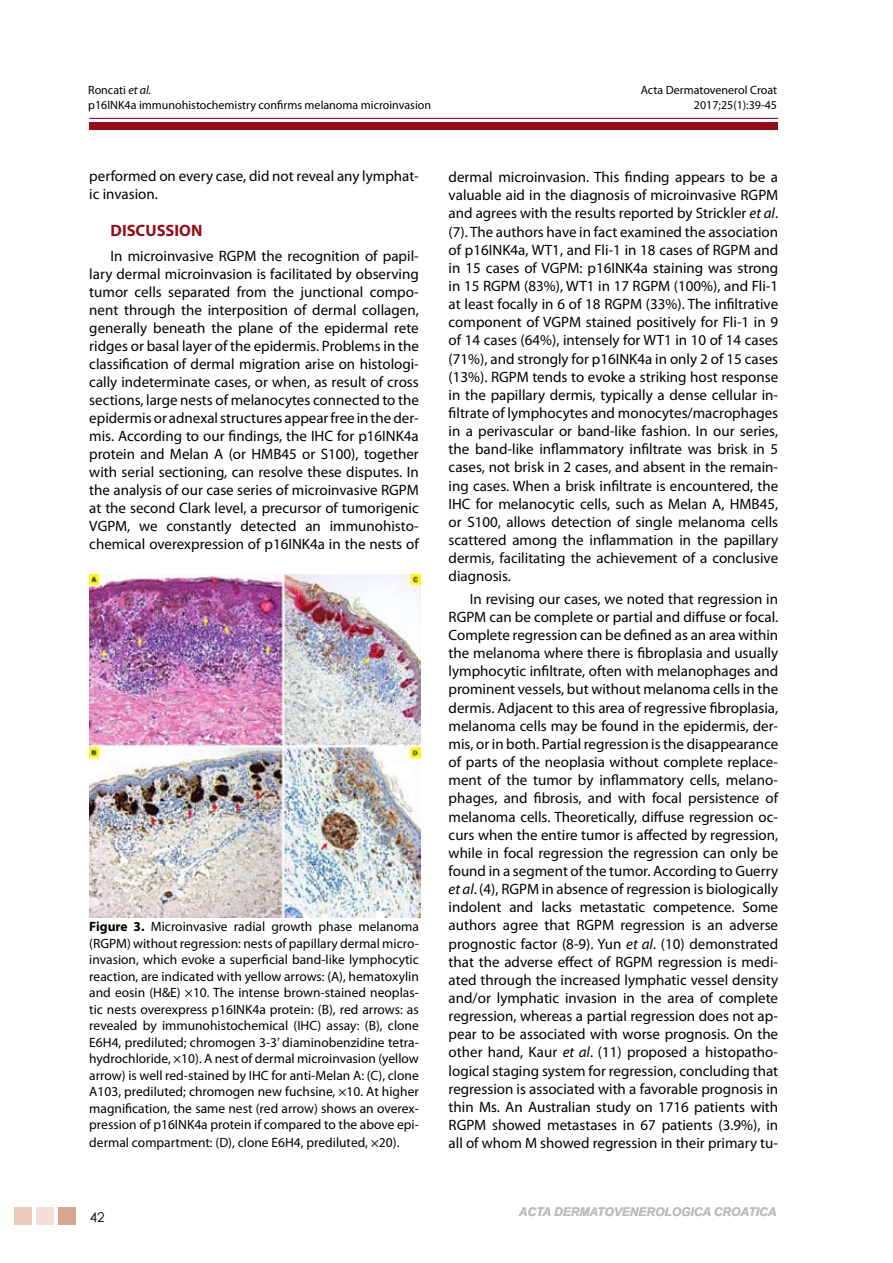
<style>
.page{position:relative;width:893px;height:1263px;background:#fff}
.page>*{position:absolute;margin:0;border:0;box-sizing:border-box;transform-origin:0 0}
.t1{font:700 16.5px "Myriad Pro";color:#930d17}
.t2{font:15px/18.1px "Myriad Pro";color:#000;text-align:justify}
.t3{font:13.5px/16.5px "Myriad Pro";color:#000;text-align:justify}
.t4{font:13.5px "Century Gothic";color:#000}
.t5{font:12px "Myriad Pro";color:#000}
.t6{font:italic 700 12px "Arial";color:#bcbdbe}
.s1{font-style:italic}
.s2{font-weight:700}
</style>
<div class="page">
<div style="left:89px;top:122px;width:689px;height:8px;background:#930d17"></div>
<hr style="left:89px;top:118px;width:689px;height:1px;background:#930d17">
<div style="left:14px;top:1207px;width:18px;height:18px;background:#eacbbe"></div>
<div style="left:36px;top:1207px;width:18px;height:18px;background:#f3dfd7"></div>
<div style="left:59px;top:1207px;width:17px;height:18px;background:#d9a591"></div>
<img style="left:89px;top:574px;width:331px;height:343px">
<p class="t5" style="left:88px;top:83px;width:64px">Roncati <span class="s1">et al.</span></p>
<p class="t5" style="left:641px;top:83px;width:138px">Acta Dermatovenerol Croat</p>
<p class="t5" style="left:88px;top:97px;width:344px">p16INK4a immunohistochemistry confirms melanoma microinvasion</p>
<p class="t5" style="left:694px;top:97px;width:85px">2017;25(1):39-45</p>
<p class="t2" style="left:89px;top:167px;width:331px">performed on every case, did not reveal any lymphat&shy;ic invasion.</p>
<p class="t1" style="left:111px;top:220px;width:93px">DISCUSSION</p>
<p class="t2" style="left:89px;top:246px;width:331px;text-indent:21px">In microinvasive RGPM the recognition of papil&shy;lary dermal microinvasion is facilitated by observing tumor cells separated from the junctional compo&shy;nent through the interposition of dermal collagen, generally beneath the plane of the epidermal rete ridges or basal layer of the epidermis. Problems in the classification of dermal migration arise on histologi&shy;cally indeterminate cases, or when, as result of cross sections, large nests of melanocytes connected to the epidermis or adnexal structures appear free in the der&shy;mis. According to our findings, the IHC for p16INK4a protein and Melan A (or HMB45 or S100), together with serial sectioning, can resolve these disputes. In the analysis of our case series of microinvasive RGPM at the second Clark level, a precursor of tumorigenic VGPM, we constantly detected an immunohisto&shy;chemical overexpression of p16INK4a in the nests of</p>
<p class="t3" style="left:89px;top:918px;width:331px"><span class="s2">Figure 3.</span> Microinvasive radial growth phase melanoma (RGPM) without regression: nests of papillary dermal micro&shy;invasion, which evoke a superficial band-like lymphocytic reaction, are indicated with yellow arrows: (A), hematoxylin and eosin (H&amp;E) ×10. The intense brown-stained neoplas&shy;tic nests overexpress p16INK4a protein: (B), red arrows: as revealed by immunohistochemical (IHC) assay: (B), clone E6H4, prediluted; chromogen 3-3’ diaminobenzidine tetra&shy;hydrochloride, ×10). A nest of dermal microinvasion (yellow arrow) is well red-stained by IHC for anti-Melan A: (C), clone A103, prediluted; chromogen new fuchsine, ×10. At higher magnification, the same nest (red arrow) shows an overex&shy;pression of p16INK4a protein if compared to the above epi-</p>
<p class="t3" style="left:89px;top:1134px;width:312px">dermal compartment: (D), clone E6H4, prediluted, ×20).</p>
<p class="t4" style="left:90px;top:1207px;width:16px">42</p>
<p class="t2" style="left:449px;top:168px;width:331px">dermal microinvasion. This finding appears to be a valuable aid in the diagnosis of microinvasive RGPM and agrees with the results reported by Strickler <span class="s1">et al</span>. (7). The authors have in fact examined the association of p16INK4a, WT1, and Fli-1 in 18 cases of RGPM and in 15 cases of VGPM: p16INK4a staining was strong in 15 RGPM (83%), WT1 in 17 RGPM (100%), and Fli-1 at least focally in 6 of 18 RGPM (33%). The infiltrative component of VGPM stained positively for Fli-1 in 9 of 14 cases (64%), intensely for WT1 in 10 of 14 cases (71%), and strongly for p16INK4a in only 2 of 15 cases (13%). RGPM tends to evoke a striking host response in the papillary dermis, typically a dense cellular in&shy;filtrate of lymphocytes and monocytes/macrophages in a perivascular or band-like fashion. In our series, the band-like inflammatory infiltrate was brisk in 5 cases, not brisk in 2 cases, and absent in the remain&shy;ing cases. When a brisk infiltrate is encountered, the IHC for melanocytic cells, such as Melan A, HMB45, or S100, allows detection of single melanoma cells scattered among the inflammation in the papillary dermis, facilitating the achievement of a conclusive diagnosis.</p>
<p class="t2" style="left:449px;top:589px;width:331px;text-indent:21px">In revising our cases, we noted that regression in RGPM can be complete or partial and diffuse or focal.<br>Complete regression can be defined as an area within the melanoma where there is fibroplasia and usually lymphocytic infiltrate, often with melanophages and prominent vessels, but without melanoma cells in the dermis. Adjacent to this area of regressive fibroplasia, melanoma cells may be found in the epidermis, der&shy;mis, or in both. Partial regression is the disappearance of parts of the neoplasia without complete replace&shy;ment of the tumor by inflammatory cells, melano&shy;phages, and fibrosis, and with focal persistence of melanoma cells. Theoretically, diffuse regression oc&shy;curs when the entire tumor is affected by regression, while in focal regression the regression can only be found in a segment of the tumor. According to Guerry <span class="s1">et al</span>. (4), RGPM in absence of regression is biologically indolent and lacks metastatic competence. Some authors agree that RGPM regression is an adverse prognostic factor (8-9). Yun <span class="s1">et al</span>. (10) demonstrated that the adverse effect of RGPM regression is medi&shy;ated through the increased lymphatic vessel density and/or lymphatic invasion in the area of complete regression, whereas a partial regression does not ap&shy;pear to be associated with worse prognosis. On the other hand, Kaur <span class="s1">et al</span>. (11) proposed a histopatho&shy;logical staging system for regression, concluding that regression is associated with a favorable prognosis in thin Ms. An Australian study on 1716 patients with RGPM showed metastases in 67 patients (3.9%), in all of whom M showed regression in their primary tu-</p>
<p class="t6" style="left:519px;top:1204px;width:259px">ACTA DERMATOVENEROLOGICA CROATICA</p>
</div>
